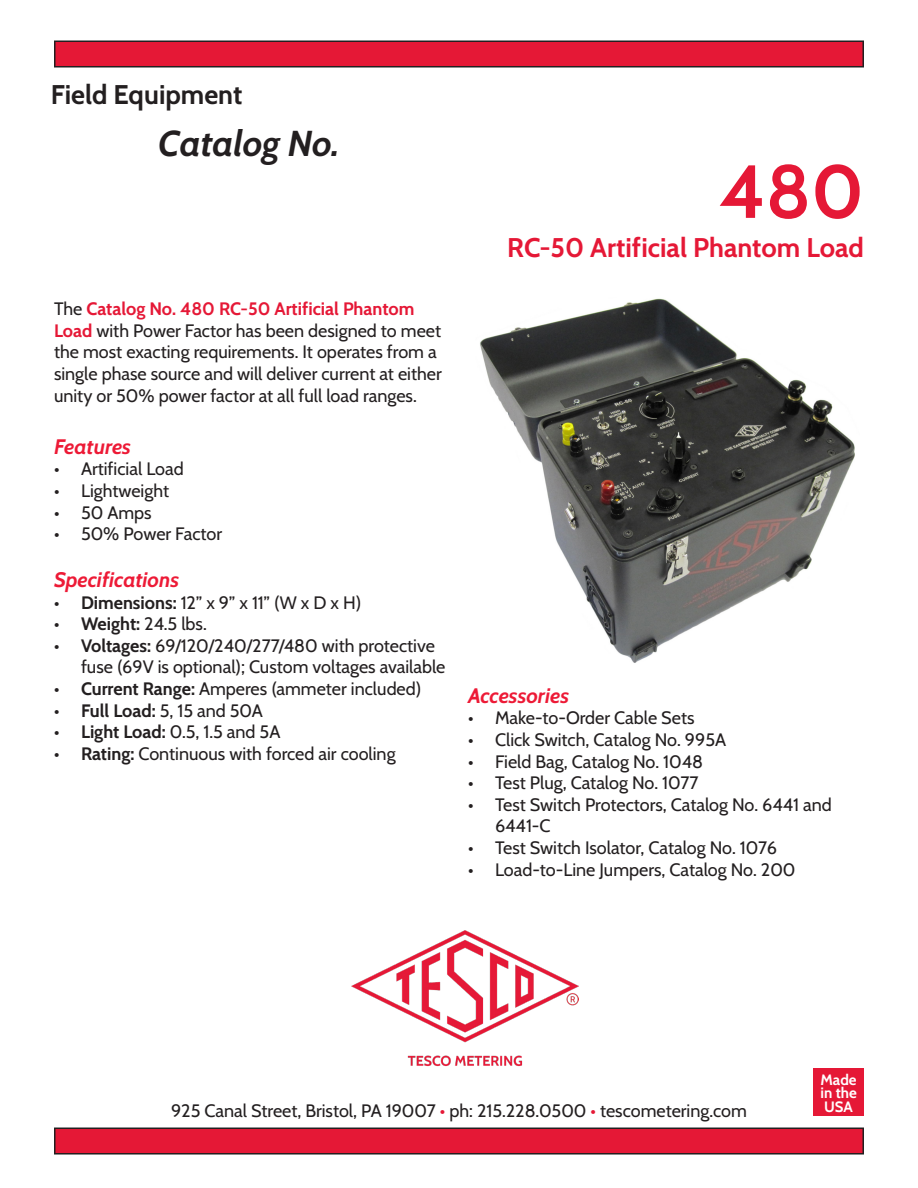
<style>
.page{position:relative;width:918px;height:1188px;background:#fff}
.page>*{position:absolute;margin:0;border:0;box-sizing:border-box;transform-origin:0 0}
.t1{font:700 75px "Cabin";color:#e51836}
.t2{font:italic 36px "Cabin";letter-spacing:-.005em;color:#231f20}
.t3{font:700 27px "Cabin";color:#e51836}
.t4{font:700 27px "Cabin";color:#231f20}
.t5{font:italic 21px "Cabin";color:#ed1a36}
.t6{font:18px/21.6px "Cabin";color:#231f20}
.t7{font:700 18px "Cabin";color:#231f20}
.t8{font:700 15px "Cabin";color:#fff}
.s1{font-weight:700;color:#e51836}
.s2{font-weight:700}
.s3{font-weight:400}
.s4{color:#e51836}
</style>
<div class="page">
<div style="left:55px;top:1128px;width:808px;height:26px;background:#e51836"></div>
<div style="left:54px;top:1128px;width:810px;height:27px;border:2px solid #231f20"></div>
<div style="left:55px;top:41px;width:808px;height:26px;background:#e51836"></div>
<div style="left:54px;top:40px;width:810px;height:28px;border:2px solid #231f20"></div>
<img style="left:351px;top:931px;width:227px;height:136px">
<div style="left:813px;top:1069px;width:51px;height:47px;background:#e51836"></div>
<img style="left:480px;top:298px;width:375px;height:365px">
<p class="t4" style="left:51px;top:74px;width:193px">Field Equipment</p>
<p class="t2" style="left:158px;top:115px;width:182px">Catalog No.</p>
<p class="t6" style="left:54px;top:297px;width:389px">The <span class="s1">Catalog No. 480 RC-50 Artificial Phantom Load</span> with Power Factor has been designed to meet the most exacting requirements. It operates from a single phase source and will deliver current at either unity or 50% power factor at all full load ranges.</p>
<p class="t5" style="left:54px;top:430px;width:79px">Features</p>
<p class="t6" style="left:54px;top:457px;width:131px">• Artificial Load</p>
<p class="t6" style="left:54px;top:479px;width:117px">• Lightweight</p>
<p class="t6" style="left:54px;top:500px;width:99px">• 50 Amps</p>
<p class="t6" style="left:54px;top:522px;width:170px">• 50% Power Factor</p>
<p class="t5" style="left:54px;top:563px;width:127px">Specifications</p>
<p class="t6" style="left:54px;top:590px;width:309px"><span class="s2">• Dimensions:</span> 12” x 9” x 11” (W x D x H)</p>
<p class="t7" style="left:54px;top:610px;width:154px">• Weight: <span class="s3">24.5 lbs.</span></p>
<p class="t6" style="left:81px;top:633px;width:366px;text-indent:-27px"><span class="s2">• Voltages:</span> 69/120/240/277/480 with protective fuse (69V is optional); Custom voltages available</p>
<p class="t6" style="left:54px;top:677px;width:369px"><span class="s2">• Current Range:</span> Amperes (ammeter included)</p>
<p class="t7" style="left:54px;top:696px;width:211px">• Full Load: <span class="s3">5, 15 and 50A</span></p>
<p class="t6" style="left:54px;top:720px;width:228px"><span class="s2">• Light Load:</span> 0.5, 1.5 and 5A</p>
<p class="t6" style="left:54px;top:741px;width:343px"><span class="s2">• Rating:</span> Continuous with forced air cooling</p>
<p class="t1" style="left:719px;top:133px;width:146px">480</p>
<p class="t3" style="left:507px;top:226px;width:358px">RC-50 Artificial Phantom Load</p>
<p class="t5" style="left:468px;top:679px;width:103px">Accessories</p>
<p class="t6" style="left:468px;top:706px;width:228px">• Make-to-Order Cable Sets</p>
<p class="t6" style="left:468px;top:728px;width:260px">• Click Switch, Catalog No. 995A</p>
<p class="t6" style="left:468px;top:749px;width:236px">• Field Bag, Catalog No. 1048</p>
<p class="t6" style="left:468px;top:771px;width:232px">• Test Plug, Catalog No. 1077</p>
<p class="t6" style="left:495px;top:793px;width:338px;text-indent:-27px">• Test Switch Protectors, Catalog No. 6441 and<br>6441-C</p>
<p class="t6" style="left:468px;top:836px;width:311px">• Test Switch Isolator, Catalog No. 1076</p>
<p class="t6" style="left:468px;top:857px;width:329px">• Load-to-Line Jumpers, Catalog No. 200</p>
<p class="t6" style="left:171px;top:1099px;width:577px">925 Canal Street, Bristol, PA 19007 <span class="s4">•</span> ph: 215.228.0500 <span class="s4">•</span> tescometering.com</p>
<p class="t8" style="left:821px;top:1068px;width:38px">Made</p>
<p class="t8" style="left:820px;top:1081px;width:38px">in the</p>
<p class="t8" style="left:824px;top:1095px;width:30px">USA</p>
</div>
